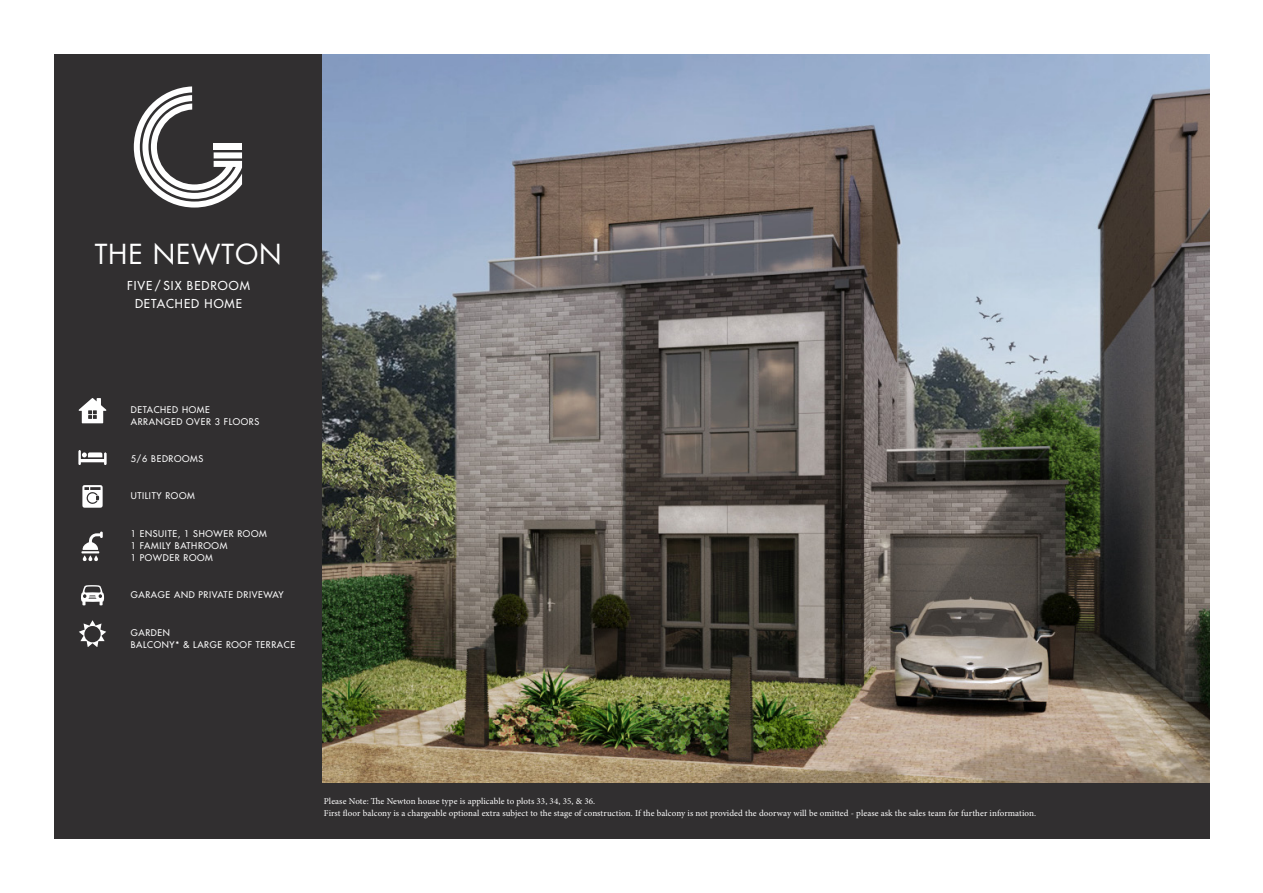
<style>
.page{position:relative;width:1263px;height:893px;background:#fff}
.page>*{position:absolute;margin:0;border:0;box-sizing:border-box;transform-origin:0 0}
.t1{font:27px "Futura LT";letter-spacing:.03em;color:#fff}
.t2{font:500 12px "Futura Std";letter-spacing:.08em;color:#fff}
.dimensions{font:9px/12.8px "Minion Pro";letter-spacing:.01em;color:#fff}
.t3{font:500 9px/12px "Futura Std";letter-spacing:.07em;color:#fff}
</style>
<div class="page">
<div style="left:54px;top:54px;width:275px;height:785px;background:#312f30"></div>
<div style="left:54px;top:774px;width:1155px;height:65px;background:#312f30"></div>
<svg style="left:81px;top:532px;width:22px;height:29px"></svg>
<svg style="left:79px;top:398px;width:27px;height:25px"></svg>
<svg style="left:82px;top:485px;width:21px;height:23px"></svg>
<svg style="left:79px;top:450px;width:27px;height:15px"></svg>
<svg style="left:81px;top:585px;width:23px;height:20px"></svg>
<svg style="left:79px;top:620px;width:27px;height:27px"></svg>
<svg style="left:134px;top:86px;width:108px;height:122px"></svg>
<img style="left:323px;top:54px;width:886px;height:728px">
<p class="t1" style="left:95px;top:236px;width:188px">THE NEWTON</p>
<p class="t2" style="left:127px;top:278px;width:124px">FIVE/SIX BEDROOM</p>
<p class="t2" style="left:135px;top:296px;width:108px">DETACHED HOME</p>
<p class="t3" style="left:131px;top:403px;width:81px">DETACHED HOME</p>
<p class="t3" style="left:131px;top:415px;width:130px">ARRANGED OVER 3 FLOORS</p>
<p class="t3" style="left:131px;top:453px;width:74px">5/6 BEDROOMS</p>
<p class="t3" style="left:131px;top:490px;width:66px">UTILITY ROOM</p>
<p class="t3" style="left:131px;top:527px;width:138px">1 ENSUITE, 1 SHOWER ROOM<br>1 FAMILY BATHROOM<br>1 POWDER ROOM</p>
<p class="t3" style="left:131px;top:589px;width:154px">GARAGE AND PRIVATE DRIVEWAY</p>
<p class="t3" style="left:131px;top:626px;width:166px">GARDEN<br>BALCONY* &amp; LARGE ROOF TERRACE</p>
<p class="dimensions" style="left:324px;top:794px;width:714px">Please Note: The Newton house type is applicable to plots 33, 34, 35, &amp; 36.<br>First floor balcony is a chargeable optional extra subject to the stage of construction. If the balcony is not provided the doorway will be omitted - please ask the sales team for further information.</p>
</div>
